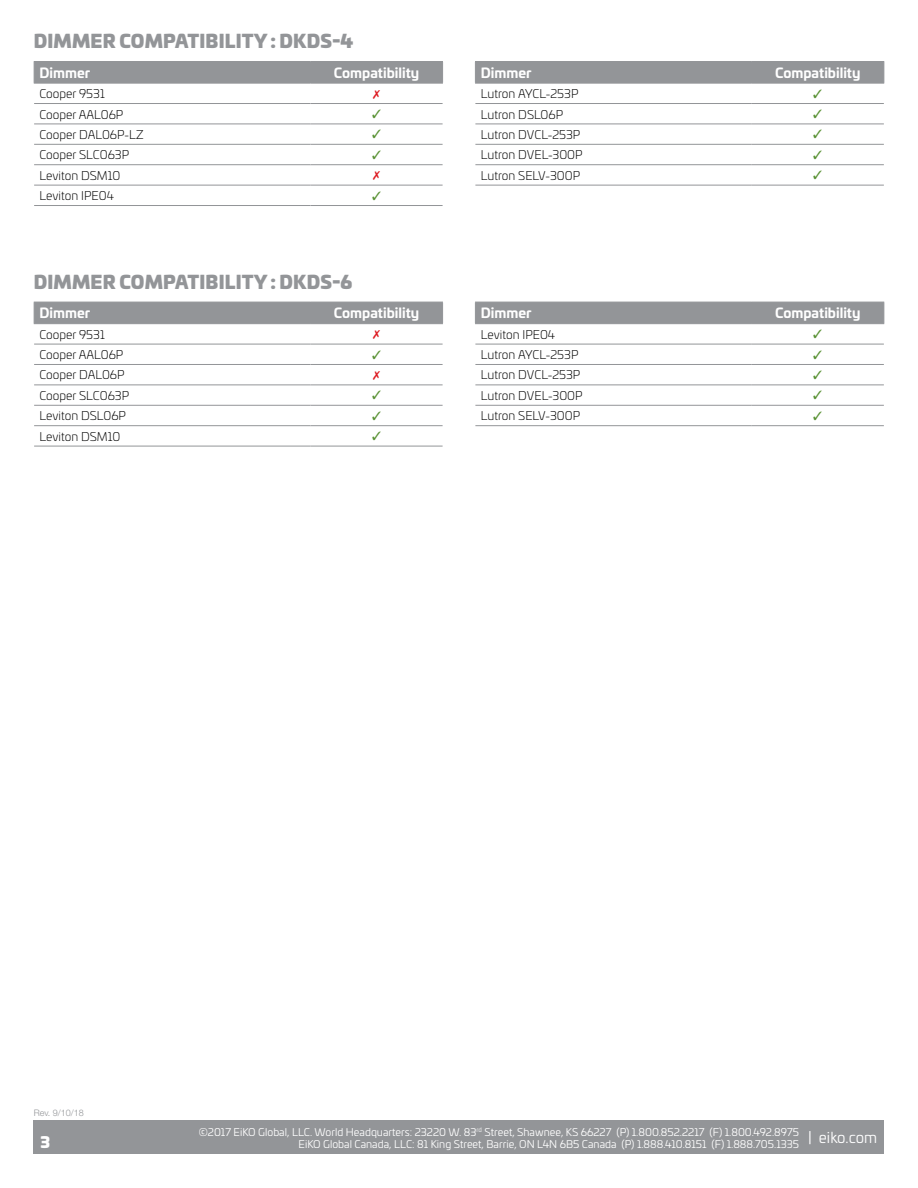
<style>
.page{position:relative;width:918px;height:1188px;background:#fff}
.page>*{position:absolute;margin:0;border:0;box-sizing:border-box;transform-origin:0 0}
.t1{font:18px "Univia Pro Ultra";letter-spacing:.01em;color:#939598}
.t2{font:15px "Univia Pro";color:#fff}
.t3{font:15px "Univia Pro Ultra";color:#fff}
.t4{font:700 13.5px "Univia Pro";color:#fff}
.t5{font:300 12px "Univia Pro";color:#000}
.t6{font:10.5px "Univia Pro";color:#fff}
.t7{font:300 9px "Helvetica Neue LT Std";color:#939598}
</style>
<div class="page">
<div style="left:34px;top:1120px;width:850px;height:34px;background:#939598"></div>
<hr style="left:34px;top:61px;width:276px;height:1px;background:#939598">
<hr style="left:310px;top:61px;width:133px;height:1px;background:#939598">
<div style="left:34px;top:62px;width:409px;height:21px;background:#939598"></div>
<hr style="left:34px;top:83px;width:276px;height:1px;background:#939598">
<hr style="left:310px;top:83px;width:133px;height:1px;background:#939598">
<hr style="left:34px;top:103px;width:276px;height:1px;background:#939598">
<hr style="left:310px;top:103px;width:133px;height:1px;background:#939598">
<hr style="left:34px;top:124px;width:276px;height:1px;background:#939598">
<hr style="left:310px;top:124px;width:133px;height:1px;background:#939598">
<hr style="left:34px;top:144px;width:276px;height:1px;background:#939598">
<hr style="left:310px;top:144px;width:133px;height:1px;background:#939598">
<hr style="left:34px;top:164px;width:276px;height:1px;background:#939598">
<hr style="left:310px;top:164px;width:133px;height:1px;background:#939598">
<hr style="left:34px;top:185px;width:276px;height:1px;background:#939598">
<hr style="left:310px;top:185px;width:133px;height:1px;background:#939598">
<hr style="left:34px;top:205px;width:276px;height:1px;background:#939598">
<hr style="left:310px;top:205px;width:133px;height:1px;background:#939598">
<div style="left:34px;top:302px;width:409px;height:21px;background:#939598"></div>
<hr style="left:34px;top:323px;width:276px;height:1px;background:#939598">
<hr style="left:310px;top:323px;width:133px;height:1px;background:#939598">
<hr style="left:34px;top:344px;width:276px;height:1px;background:#939598">
<hr style="left:310px;top:344px;width:133px;height:1px;background:#939598">
<hr style="left:34px;top:364px;width:276px;height:1px;background:#939598">
<hr style="left:310px;top:364px;width:133px;height:1px;background:#939598">
<hr style="left:34px;top:385px;width:276px;height:1px;background:#939598">
<hr style="left:310px;top:385px;width:133px;height:1px;background:#939598">
<hr style="left:34px;top:405px;width:276px;height:1px;background:#939598">
<hr style="left:310px;top:405px;width:133px;height:1px;background:#939598">
<hr style="left:34px;top:425px;width:276px;height:1px;background:#939598">
<hr style="left:310px;top:425px;width:133px;height:1px;background:#939598">
<hr style="left:34px;top:446px;width:276px;height:1px;background:#939598">
<hr style="left:310px;top:446px;width:133px;height:1px;background:#939598">
<hr style="left:475px;top:61px;width:277px;height:1px;background:#939598">
<hr style="left:752px;top:61px;width:132px;height:1px;background:#939598">
<div style="left:475px;top:62px;width:410px;height:21px;background:#939598"></div>
<hr style="left:475px;top:83px;width:277px;height:1px;background:#939598">
<hr style="left:752px;top:83px;width:132px;height:1px;background:#939598">
<hr style="left:475px;top:103px;width:277px;height:1px;background:#939598">
<hr style="left:752px;top:103px;width:132px;height:1px;background:#939598">
<hr style="left:475px;top:124px;width:277px;height:1px;background:#939598">
<hr style="left:752px;top:124px;width:132px;height:1px;background:#939598">
<hr style="left:475px;top:144px;width:277px;height:1px;background:#939598">
<hr style="left:752px;top:144px;width:132px;height:1px;background:#939598">
<hr style="left:475px;top:164px;width:277px;height:1px;background:#939598">
<hr style="left:752px;top:164px;width:132px;height:1px;background:#939598">
<hr style="left:475px;top:185px;width:277px;height:1px;background:#939598">
<hr style="left:752px;top:185px;width:132px;height:1px;background:#939598">
<div style="left:475px;top:302px;width:410px;height:22px;background:#939598"></div>
<hr style="left:475px;top:323px;width:277px;height:1px;background:#939598">
<hr style="left:752px;top:323px;width:132px;height:1px;background:#939598">
<hr style="left:475px;top:344px;width:277px;height:1px;background:#939598">
<hr style="left:752px;top:344px;width:132px;height:1px;background:#939598">
<hr style="left:475px;top:364px;width:277px;height:1px;background:#939598">
<hr style="left:752px;top:364px;width:132px;height:1px;background:#939598">
<hr style="left:475px;top:385px;width:277px;height:1px;background:#939598">
<hr style="left:752px;top:385px;width:132px;height:1px;background:#939598">
<hr style="left:475px;top:405px;width:277px;height:1px;background:#939598">
<hr style="left:752px;top:405px;width:132px;height:1px;background:#939598">
<hr style="left:475px;top:425px;width:277px;height:1px;background:#939598">
<hr style="left:752px;top:425px;width:132px;height:1px;background:#939598">
<h1 class="t1" style="left:34px;top:26px;width:321px">DIMMER COMPATIBILITY : DKDS-4</h1>
<p class="t4" style="left:40px;top:62px;width:52px">Dimmer</p>
<p class="t4" style="left:334px;top:62px;width:87px">Compatibility</p>
<p class="t5" style="left:40px;top:85px;width:67px">Cooper 9531</p>
<p class="t5" style="left:40px;top:106px;width:85px">Cooper AAL06P</p>
<p class="t5" style="left:40px;top:126px;width:106px">Cooper DAL06P-LZ</p>
<p class="t5" style="left:40px;top:146px;width:91px">Cooper SLC063P</p>
<p class="t5" style="left:40px;top:167px;width:82px">Leviton DSM10</p>
<p class="t5" style="left:40px;top:187px;width:76px">Leviton IPE04</p>
<h1 class="t1" style="left:34px;top:267px;width:320px">DIMMER COMPATIBILITY : DKDS-6</h1>
<p class="t4" style="left:40px;top:302px;width:52px">Dimmer</p>
<p class="t4" style="left:334px;top:302px;width:87px">Compatibility</p>
<p class="t5" style="left:40px;top:326px;width:67px">Cooper 9531</p>
<p class="t5" style="left:40px;top:346px;width:85px">Cooper AAL06P</p>
<p class="t5" style="left:40px;top:367px;width:87px">Cooper DAL06P</p>
<p class="t5" style="left:40px;top:387px;width:91px">Cooper SLC063P</p>
<p class="t5" style="left:40px;top:407px;width:88px">Leviton DSL06P</p>
<p class="t5" style="left:40px;top:428px;width:82px">Leviton DSM10</p>
<p class="t4" style="left:481px;top:62px;width:52px">Dimmer</p>
<p class="t4" style="left:775px;top:62px;width:87px">Compatibility</p>
<p class="t5" style="left:481px;top:85px;width:99px">Lutron AYCL-253P</p>
<p class="t5" style="left:481px;top:106px;width:84px">Lutron DSL06P</p>
<p class="t5" style="left:481px;top:126px;width:101px">Lutron DVCL-253P</p>
<p class="t5" style="left:481px;top:146px;width:103px">Lutron DVEL-300P</p>
<p class="t5" style="left:481px;top:167px;width:101px">Lutron SELV-300P</p>
<p class="t4" style="left:481px;top:302px;width:52px">Dimmer</p>
<p class="t4" style="left:775px;top:302px;width:87px">Compatibility</p>
<p class="t5" style="left:481px;top:326px;width:76px">Leviton IPE04</p>
<p class="t5" style="left:481px;top:346px;width:99px">Lutron AYCL-253P</p>
<p class="t5" style="left:481px;top:367px;width:101px">Lutron DVCL-253P</p>
<p class="t5" style="left:481px;top:387px;width:103px">Lutron DVEL-300P</p>
<p class="t5" style="left:481px;top:407px;width:101px">Lutron SELV-300P</p>
<p class="t7" style="left:34px;top:1107px;width:52px">Rev. 9/10/18</p>
<p class="t6" style="left:199px;top:1124px;width:602px">©2017 EiKO Global, LLC. World Headquarters: 23220 W. 83<sup>rd</sup> Street, Shawnee, KS 66227 (P) 1.800.852.2217 (F) 1.800.492.8975</p>
<p class="t3" style="left:41px;top:1129px;width:11px">3</p>
<p class="t6" style="left:299px;top:1136px;width:502px">EiKO Global Canada, LLC: 81 King Street, Barrie, ON L4N 6B5 Canada (P) 1.888.410.8151 (F) 1.888.705.1335</p>
<p class="t2" style="left:808px;top:1127px;width:71px">| eiko.com</p>
</div>
